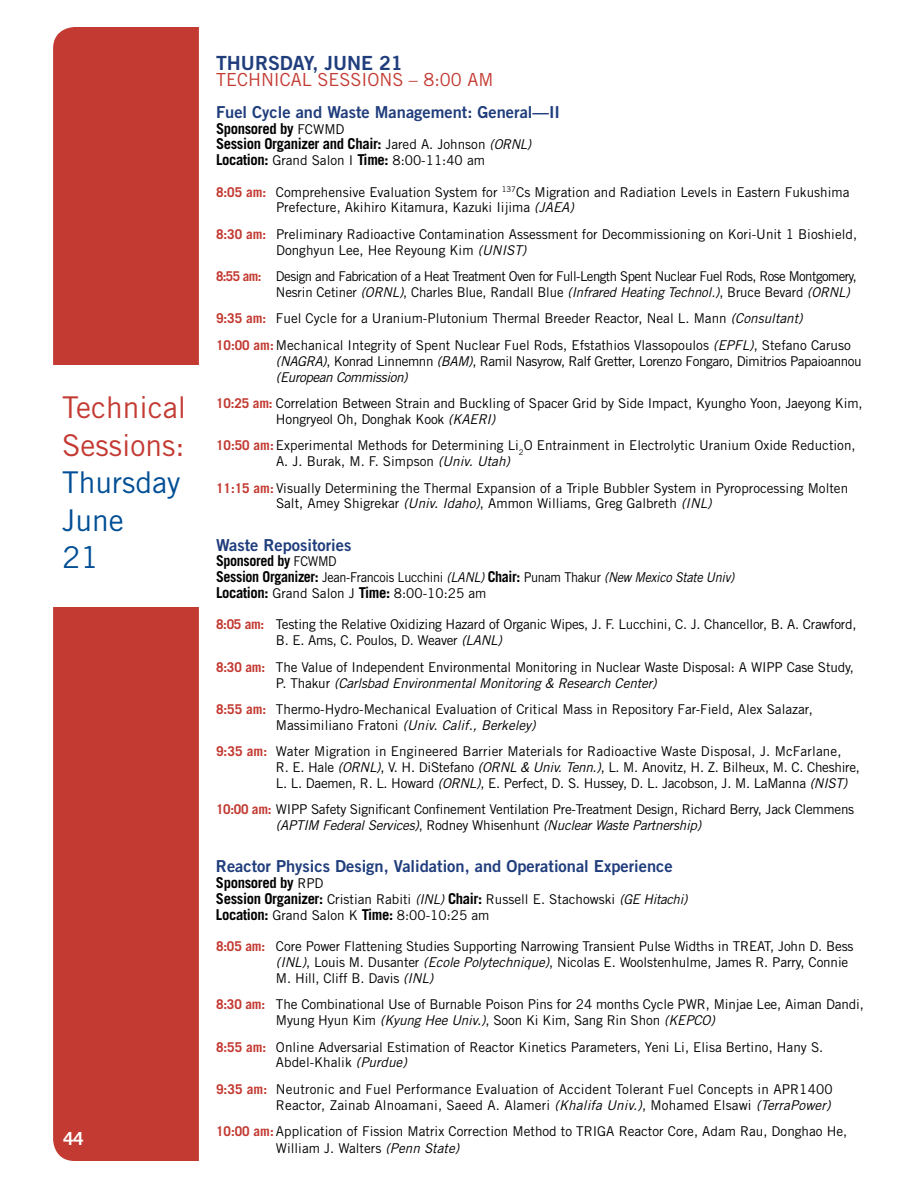
<style>
.page{position:relative;width:918px;height:1188px;background:#fff}
.page>*{position:absolute;margin:0;border:0;box-sizing:border-box;transform-origin:0 0}
.t1{font:30px/37.5px "Trade Gothic";color:#c33a32}
.t2{font:30px/37.5px "Trade Gothic";color:#004e95}
.t3{font:19.5px "Trade Gothic Bold Two";color:#203d7c}
.t4{font:18px "Trade Gothic";color:#c33a32}
.t5{font:700 18px "Trade Gothic";color:#fff}
.t6{font:16.5px "Trade Gothic Bold Two";color:#203d7c}
.t7{font:700 15px/15.8px "Trade Gothic";letter-spacing:-.025em;color:#000}
.t8{font:700 15px "Trade Gothic";letter-spacing:-.025em;color:#000;scale:.94 1}
.t9{font:13.5px/15.8px "Trade Gothic";color:#000}
.t10{font:13.5px/15.8px "Trade Gothic";letter-spacing:-.02em;color:#000}
.t11{font:13.5px/15.8px "Trade Gothic";letter-spacing:-.04em;color:#000}
.t12{font:13.5px/15.8px "Trade Gothic";letter-spacing:-.025em;color:#000;scale:.94 1}
.t13{font:13.5px/15.8px "Trade Gothic";letter-spacing:-.03em;color:#000}
.s1{font-weight:400;font-size:13.5px}
.s2{font-weight:400;font-style:italic;font-size:13.5px}
.s3{font-weight:700;font-size:15px}
.s4{font-weight:700;color:#c33a32}
.s5{font-style:italic}
</style>
<div class="page">
<div style="left:53px;top:27px;width:146px;height:1134px;background:#c33a32"></div>
<div style="left:26px;top:366px;width:179px;height:241px;background:#fff"></div>
<h1 class="t1" style="left:62px;top:388px;width:125px">Technical<br>Sessions:</h1>
<h1 class="t2" style="left:62px;top:463px;width:120px">Thursday<br>June<br>21</h1>
<h3 class="t5" style="left:63px;top:1128px;width:22px">44</h3>
<h2 class="t3" style="left:216px;top:51px;width:188px">THURSDAY, JUNE 21</h2>
<h3 class="t4" style="left:216px;top:69px;width:279px">TECHNICAL SESSIONS – 8:00 AM</h3>
<p class="t6" style="left:216px;top:102px;width:346px">Fuel Cycle and Waste Management: General—II</p>
<p class="t7" style="left:216px;top:120px;width:317px">Sponsored by <span class="s1">FCWMD<br></span>Session Organizer and Chair: <span class="s1">Jared A. Johnson</span> <span class="s2">(ORNL)</span></p>
<p class="t9" style="left:216px;top:152px;width:271px"><span class="s3">Location:</span> Grand Salon I <span class="s3">Time:</span> 8:00-11:40 am</p>
<p class="t9" style="left:276px;top:184px;width:575px;text-indent:-60px"><span class="s4">8:05 am:</span> Comprehensive Evaluation System for <sup>137</sup>Cs Migration and Radiation Levels in Eastern Fukushima<br>Prefecture, Akihiro Kitamura, Kazuki Iijima <span class="s5">(JAEA)</span></p>
<p class="t9" style="left:276px;top:226px;width:583px;text-indent:-60px"><span class="s4">8:30 am:</span> Preliminary Radioactive Contamination Assessment for Decommissioning on Kori-Unit 1 Bioshield,<br>Donghyun Lee, Hee Reyoung Kim <span class="s5">(UNIST)</span></p>
<p class="t11" style="left:276px;top:268px;width:583px;text-indent:-60px"><span class="s4">8:55 am:</span> Design and Fabrication of a Heat Treatment Oven for Full-Length Spent Nuclear Fuel Rods, Rose Montgomery,<br>Nesrin Cetiner <span class="s5">(ORNL)</span>, Charles Blue, Randall Blue <span class="s5">(Infrared Heating Technol.)</span>, Bruce Bevard <span class="s5">(ORNL)</span></p>
<p class="t9" style="left:216px;top:305px;width:636px;line-height:26.5px"><span class="s4">9:35 am:</span> Fuel Cycle for a Uranium-Plutonium Thermal Breeder Reactor, Neal L. Mann <span class="s5">(Consultant)<br></span><span class="s4">10:00 am:</span> Mechanical Integrity of Spent Nuclear Fuel Rods, Efstathios Vlassopoulos <span class="s5">(EPFL)</span>, Stefano Caruso</p>
<p class="t13" style="left:276px;top:353px;width:587px"><span class="s5">(NAGRA)</span>, Konrad Linnemnn <span class="s5">(BAM)</span>, Ramil Nasyrow, Ralf Gretter, Lorenzo Fongaro, Dimitrios Papaioannou <span class="s5">(European Commission)</span></p>
<p class="t9" style="left:276px;top:395px;width:588px;text-indent:-60px"><span class="s4">10:25 am:</span> Correlation Between Strain and Buckling of Spacer Grid by Side Impact, Kyungho Yoon, Jaeyong Kim,<br>Hongryeol Oh, Donghak Kook <span class="s5">(KAERI)</span></p>
<p class="t9" style="left:276px;top:438px;width:581px;text-indent:-60px"><span class="s4">10:50 am:</span> Experimental Methods for Determining Li<sub>2</sub>O Entrainment in Electrolytic Uranium Oxide Reduction,<br>A. J. Burak, M. F. Simpson <span class="s5">(Univ. Utah)</span></p>
<p class="t9" style="left:276px;top:480px;width:574px;text-indent:-60px"><span class="s4">11:15 am:</span> Visually Determining the Thermal Expansion of a Triple Bubbler System in Pyroprocessing Molten<br>Salt, Amey Shigrekar <span class="s5">(Univ. Idaho)</span>, Ammon Williams, Greg Galbreth <span class="s5">(INL)</span></p>
<p class="t6" style="left:216px;top:535px;width:137px">Waste Repositories</p>
<p class="t8" style="left:216px;top:552px;width:130px">Sponsored by <span class="s1">FCWMD</span></p>
<p class="t12" style="left:216px;top:569px;width:553px"><span class="s3">Session Organizer:</span> Jean-Francois Lucchini <span class="s5">(LANL)</span> <span class="s3">Chair:</span> Punam Thakur <span class="s5">(New Mexico State Univ)<br></span><span class="s3">Location:</span> Grand Salon J <span class="s3">Time:</span> 8:00-10:25 am</p>
<p class="t10" style="left:276px;top:617px;width:582px;text-indent:-60px"><span class="s4">8:05 am:</span> Testing the Relative Oxidizing Hazard of Organic Wipes, J. F. Lucchini, C. J. Chancellor, B. A. Crawford,<br>B. E. Ams, C. Poulos, D. Weaver <span class="s5">(LANL)</span></p>
<p class="t9" style="left:276px;top:659px;width:580px;text-indent:-60px"><span class="s4">8:30 am:</span> The Value of Independent Environmental Monitoring in Nuclear Waste Disposal: A WIPP Case Study,<br>P. Thakur <span class="s5">(Carlsbad Environmental Monitoring &amp; Research Center)</span></p>
<p class="t9" style="left:276px;top:701px;width:538px;text-indent:-60px"><span class="s4">8:55 am:</span> Thermo-Hydro-Mechanical Evaluation of Critical Mass in Repository Far-Field, Alex Salazar,<br>Massimiliano Fratoni <span class="s5">(Univ. Calif., Berkeley)</span></p>
<p class="t10" style="left:276px;top:744px;width:586px;text-indent:-60px"><span class="s4">9:35 am:</span> Water Migration in Engineered Barrier Materials for Radioactive Waste Disposal, J. McFarlane,<br>R. E. Hale <span class="s5">(ORNL)</span>, V. H. DiStefano <span class="s5">(ORNL &amp; Univ. Tenn.)</span>, L. M. Anovitz, H. Z. Bilheux, M. C. Cheshire,<br>L. L. Daemen, R. L. Howard <span class="s5">(ORNL)</span>, E. Perfect, D. S. Hussey, D. L. Jacobson, J. M. LaManna <span class="s5">(NIST)</span></p>
<p class="t10" style="left:276px;top:802px;width:580px;text-indent:-60px"><span class="s4">10:00 am:</span> WIPP Safety Significant Confinement Ventilation Pre-Treatment Design, Richard Berry, Jack Clemmens <span class="s5">(APTIM Federal Services)</span>, Rodney Whisenhunt <span class="s5">(Nuclear Waste Partnership)</span></p>
<p class="t6" style="left:216px;top:856px;width:458px">Reactor Physics Design, Validation, and Operational Experience</p>
<p class="t7" style="left:216px;top:875px;width:109px">Sponsored by <span class="s1">RPD</span></p>
<p class="t9" style="left:216px;top:891px;width:473px"><span class="s3">Session Organizer:</span> Cristian Rabiti <span class="s5">(INL)</span> <span class="s3">Chair:</span> Russell E. Stachowski <span class="s5">(GE Hitachi)<br></span><span class="s3">Location:</span> Grand Salon K <span class="s3">Time:</span> 8:00-10:25 am</p>
<p class="t9" style="left:276px;top:938px;width:579px;text-indent:-60px"><span class="s4">8:05 am:</span> Core Power Flattening Studies Supporting Narrowing Transient Pulse Widths in TREAT, John D. Bess <span class="s5">(INL)</span>, Louis M. Dusanter <span class="s5">(Ecole Polytechnique)</span>, Nicolas E. Woolstenhulme, James R. Parry, Connie<br>M. Hill, Cliff B. Davis <span class="s5">(INL)</span></p>
<p class="t9" style="left:276px;top:996px;width:589px;text-indent:-60px"><span class="s4">8:30 am:</span> The Combinational Use of Burnable Poison Pins for 24 months Cycle PWR, Minjae Lee, Aiman Dandi,<br>Myung Hyun Kim <span class="s5">(Kyung Hee Univ.)</span>, Soon Ki Kim, Sang Rin Shon <span class="s5">(KEPCO)</span></p>
<p class="t9" style="left:276px;top:1039px;width:549px;text-indent:-60px"><span class="s4">8:55 am:</span> Online Adversarial Estimation of Reactor Kinetics Parameters, Yeni Li, Elisa Bertino, Hany S.<br>Abdel-Khalik <span class="s5">(Purdue)</span></p>
<p class="t9" style="left:216px;top:1081px;width:618px;text-align:right"><span class="s4">9:35 am:</span> Neutronic and Fuel Performance Evaluation of Accident Tolerant Fuel Concepts in APR1400<br>Reactor, Zainab Alnoamani, Saeed A. Alameri <span class="s5">(Khalifa Univ.)</span>, Mohamed Elsawi <span class="s5">(TerraPower)</span></p>
<p class="t9" style="left:276px;top:1123px;width:573px;line-height:16.5px;text-indent:-60px"><span class="s4">10:00 am:</span> Application of Fission Matrix Correction Method to TRIGA Reactor Core, Adam Rau, Donghao He,<br>William J. Walters <span class="s5">(Penn State)</span></p>
</div>
